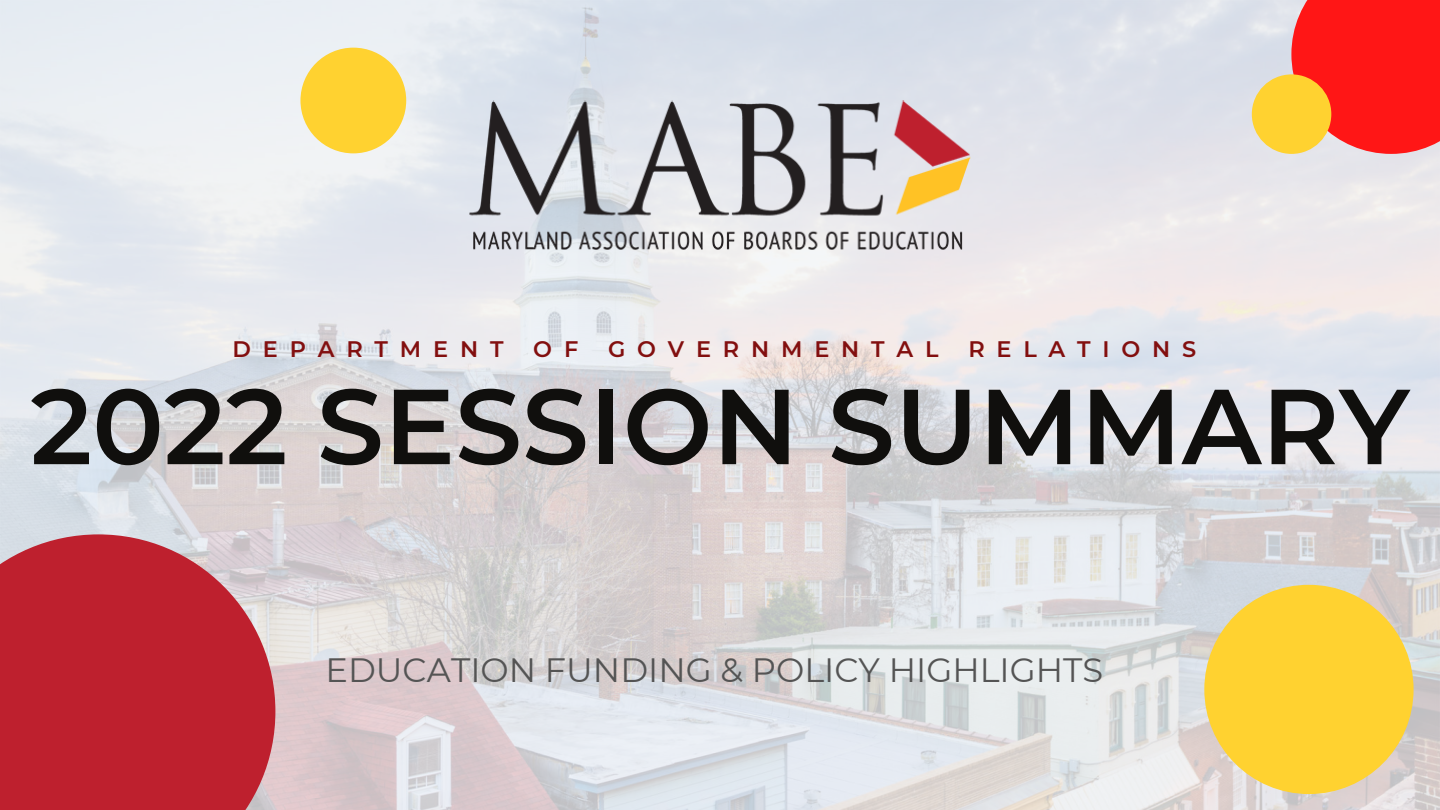
<style>
.page{position:relative;width:1440px;height:810px;background:#fff}
.page>*{position:absolute;margin:0;border:0;box-sizing:border-box;transform-origin:0 0}
.t1{font:600 106.4px "Montserrat";color:#100f0d}
.t2{font:33.7px "Montserrat";color:#545454}
.t3{font:600 22.4px "Montserrat";letter-spacing:.525em;color:#820f0f}
</style>
<div class="page">
<img style="left:0;top:0;width:1440px;height:810px">
<svg style="left:0;top:534px;width:275px;height:276px;background:#c13441"></svg>
<div style="left:1291px;top:0;width:149px;height:154px;background:#ff1616"></div>
<div style="left:300px;top:48px;width:106px;height:105px;background:#ffd230;border-radius:50%"></div>
<div style="left:1204px;top:585px;width:210px;height:209px;background:#ffd230;border-radius:50%"></div>
<div style="left:1252px;top:74px;width:79px;height:80px;background:#ffd230;border-radius:50%"></div>
<img style="left:469px;top:101px;width:501px;height:148px">
<p class="t3" style="left:233px;top:336px;width:272px">DEPARTMENT</p>
<p class="t3" style="left:533px;top:336px;width:46px">O F</p>
<p class="t3" style="left:608px;top:336px;width:332px">GOVERNMENTAL</p>
<p class="t3" style="left:968px;top:336px;width:229px">RELATIONS</p>
<h1 class="t1" style="left:30px;top:361px;width:1381px">2022 SESSION SUMMARY</h1>
<h2 class="t2" style="left:326px;top:649px;width:779px">EDUCATION FUNDING &amp; POLICY HIGHLIGHTS</h2>
</div>
